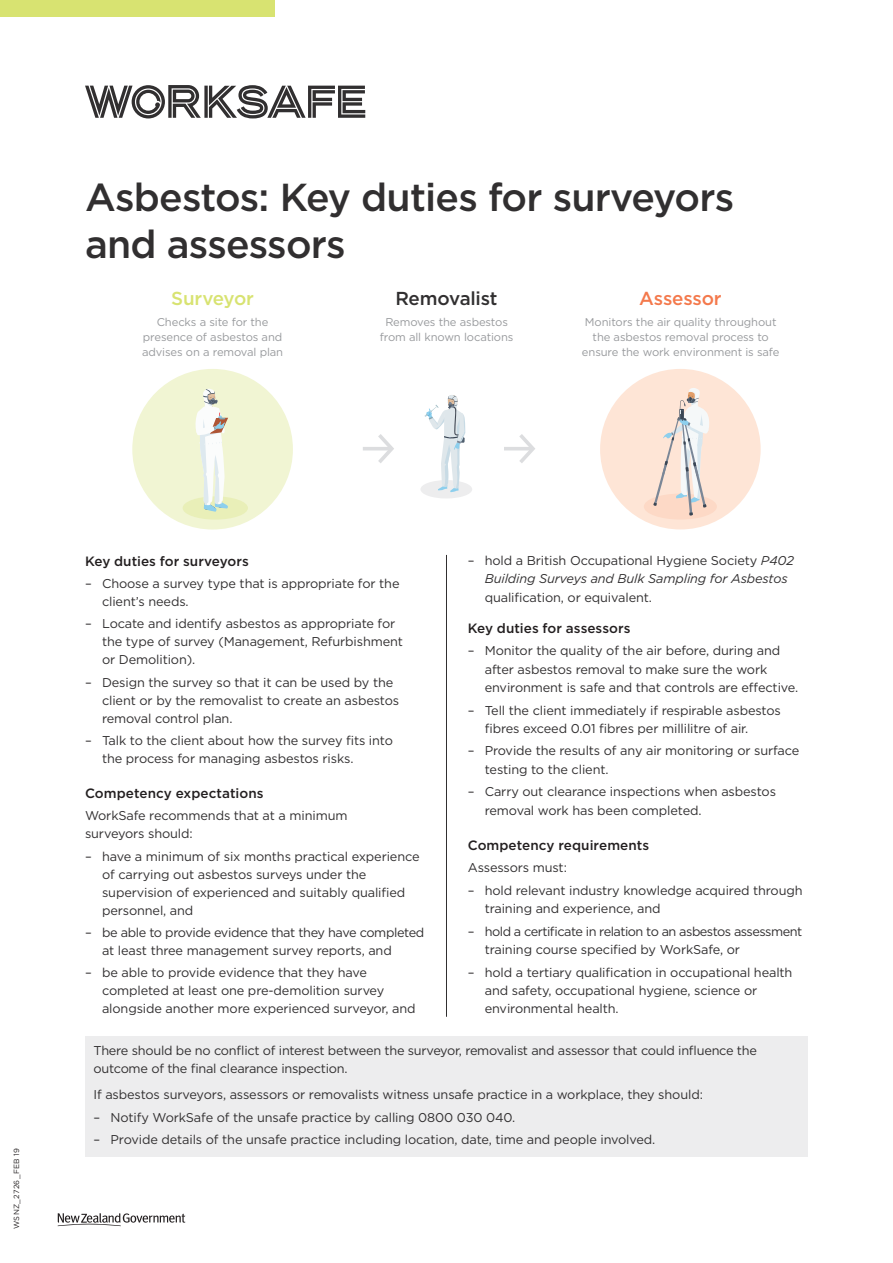
<style>
.page{position:relative;width:893px;height:1263px;background:#fff}
.page>*{position:absolute;margin:0;border:0;box-sizing:border-box;transform-origin:0 0}
.FS_major_head{font:500 39px/46.8px "Gotham";letter-spacing:-.02em;color:#312f30}
.t1{font:500 18.75px "Gotham";letter-spacing:-.015em;color:#312f30}
.t2{font:500 18.75px "Gotham";letter-spacing:-.01em;color:#d8e371}
.t3{font:500 18.75px "Gotham";letter-spacing:-.01em;color:#f4794c}
.t4{font:500 13.5px "Gotham";letter-spacing:.005em;color:#231f20}
.body{font:12.75px/18px "Gotham";letter-spacing:-.01em;color:#312f30}
.body_before_bullet{font:12.75px/18px "Gotham";letter-spacing:-.01em;color:#312f30}
.body-2{font:12.75px/18.3px "Gotham";letter-spacing:-.04em;color:#312f30}
.body-3{font:12.75px/18px "Gotham";letter-spacing:-.03em;color:#312f30}
.table_body{font:11.25px/15px "Gotham";letter-spacing:-.01em;color:#989a9d;text-align:center}
.key_number{font:7.5px "Gotham";letter-spacing:.025em;color:#231f20}
.s1{font-style:italic}
</style>
<div class="page">
<svg style="left:58px;top:1213px;width:127px;height:13px"></svg>
<svg style="left:85px;top:85px;width:280px;height:33px"></svg>
<div style="left:0;top:0;width:274px;height:17px;background:#d8e371"></div>
<div style="left:85px;top:1036px;width:723px;height:121px;background:#ededee"></div>
<hr style="left:446px;top:555px;width:1px;height:462px;background:#312f30">
<div style="left:600px;top:369px;width:161px;height:160px;background:#fee5d6;border-radius:50%"></div>
<div style="left:644px;top:494px;width:73px;height:25px;background:#fdd9c6;border-radius:50%"></div>
<svg style="left:653px;top:388px;width:56px;height:128px"></svg>
<div style="left:132px;top:369px;width:161px;height:160px;background:#f1f5d3;border-radius:50%"></div>
<div style="left:183px;top:496px;width:65px;height:24px;background:#e9efb8;border-radius:50%"></div>
<div style="left:420px;top:480px;width:52px;height:18px;background:#ededee;border-radius:50%"></div>
<svg style="left:424px;top:395px;width:41px;height:97px"></svg>
<svg style="left:374px;top:434px;width:20px;height:29px"></svg>
<hr style="left:363px;top:447px;width:29px;height:3px;background:#dcdddf">
<svg style="left:515px;top:434px;width:20px;height:29px"></svg>
<hr style="left:504px;top:447px;width:29px;height:3px;background:#dcdddf">
<svg style="left:195px;top:389px;width:35px;height:123px"></svg>
<p class="FS_major_head" style="left:85px;top:174px;width:651px">Asbestos: Key duties for surveyors and assessors</p>
<h2 class="t1" style="left:395px;top:286px;width:104px">Removalist</h2>
<h1 class="t2" style="left:171px;top:286px;width:84px">Surveyor</h1>
<h1 class="t3" style="left:639px;top:286px;width:84px">Assessor</h1>
<p class="table_body" style="left:142px;top:314px;width:143px">Checks a site for the presence of asbestos and advises on a removal plan</p>
<p class="table_body" style="left:380px;top:314px;width:135px">Removes the asbestos from all known locations</p>
<p class="table_body" style="left:582px;top:314px;width:199px">Monitors the air quality throughout the asbestos removal process to ensure the work environment is safe</p>
<p class="key_number" style="left:12px;top:1229px;width:82px;rotate:-90deg">WSNZ_2726_Feb 19</p>
<h4 class="t4" style="left:85px;top:552px;width:165px">Key duties for surveyors</h4>
<p class="body" style="left:102px;top:574px;width:299px;text-indent:-17px">– Choose a survey type that is appropriate for the client’s needs.</p>
<p class="body" style="left:102px;top:614px;width:302px;text-indent:-17px">– Locate and identify asbestos as appropriate for the type of survey (Management, Refurbishment or Demolition).</p>
<p class="body" style="left:102px;top:673px;width:299px;text-indent:-17px">– Design the survey so that it can be used by the client or by the removalist to create an asbestos removal control plan.</p>
<p class="body" style="left:102px;top:731px;width:292px;text-indent:-17px">– Talk to the client about how the survey fits into the process for managing asbestos risks.</p>
<h4 class="t4" style="left:85px;top:784px;width:180px">Competency expectations</h4>
<p class="body_before_bullet" style="left:85px;top:806px;width:264px">WorkSafe recommends that at a minimum surveyors should:</p>
<p class="body" style="left:102px;top:847px;width:319px;text-indent:-17px">– have a minimum of six months practical experience of carrying out asbestos surveys under the supervision of experienced and suitably qualified personnel, and</p>
<p class="body-3" style="left:102px;top:923px;width:324px;text-indent:-17px">– be able to provide evidence that they have completed at least three management survey reports, and</p>
<p class="body" style="left:102px;top:963px;width:315px;text-indent:-17px">– be able to provide evidence that they have completed at least one pre-demolition survey alongside another more experienced surveyor, and</p>
<p class="body" style="left:485px;top:551px;width:311px;text-indent:-17px">– hold a British Occupational Hygiene Society <span class="s1">P402<br>Building Surveys and Bulk Sampling for Asbestos </span>qualification, or equivalent.</p>
<h4 class="t4" style="left:468px;top:619px;width:164px">Key duties for assessors</h4>
<p class="body" style="left:485px;top:641px;width:315px;text-indent:-17px">– Monitor the quality of the air before, during and after asbestos removal to make sure the work environment is safe and that controls are effective.</p>
<p class="body" style="left:485px;top:700px;width:298px;text-indent:-17px">– Tell the client immediately if respirable asbestos fibres exceed 0.01 fibres per millilitre of air.</p>
<p class="body" style="left:485px;top:741px;width:316px;text-indent:-17px">– Provide the results of any air monitoring or surface testing to the client.</p>
<p class="body" style="left:485px;top:782px;width:293px;text-indent:-17px">– Carry out clearance inspections when asbestos removal work has been completed.</p>
<h4 class="t4" style="left:468px;top:836px;width:183px">Competency requirements</h4>
<p class="body_before_bullet" style="left:468px;top:859px;width:101px">Assessors must:</p>
<p class="body" style="left:485px;top:881px;width:319px;text-indent:-17px">– hold relevant industry knowledge acquired through training and experience, and</p>
<p class="body-2" style="left:485px;top:922px;width:319px;text-indent:-17px">– hold a certificate in relation to an asbestos assessment training course specified by WorkSafe, or</p>
<p class="body" style="left:485px;top:963px;width:309px;text-indent:-17px">– hold a tertiary qualification in occupational health and safety, occupational hygiene, science or environmental health.</p>
<p class="body" style="left:94px;top:1041px;width:665px">There should be no conflict of interest between the surveyor, removalist and assessor that could influence the outcome of the final clearance inspection.</p>
<p class="body_before_bullet" style="left:94px;top:1085px;width:611px">If asbestos surveyors, assessors or removalists witness unsafe practice in a workplace, they should:</p>
<p class="body" style="left:94px;top:1108px;width:423px">– Notify WorkSafe of the unsafe practice by calling 0800 030 040.</p>
<p class="body" style="left:94px;top:1130px;width:563px">– Provide details of the unsafe practice including location, date, time and people involved.</p>
</div>
